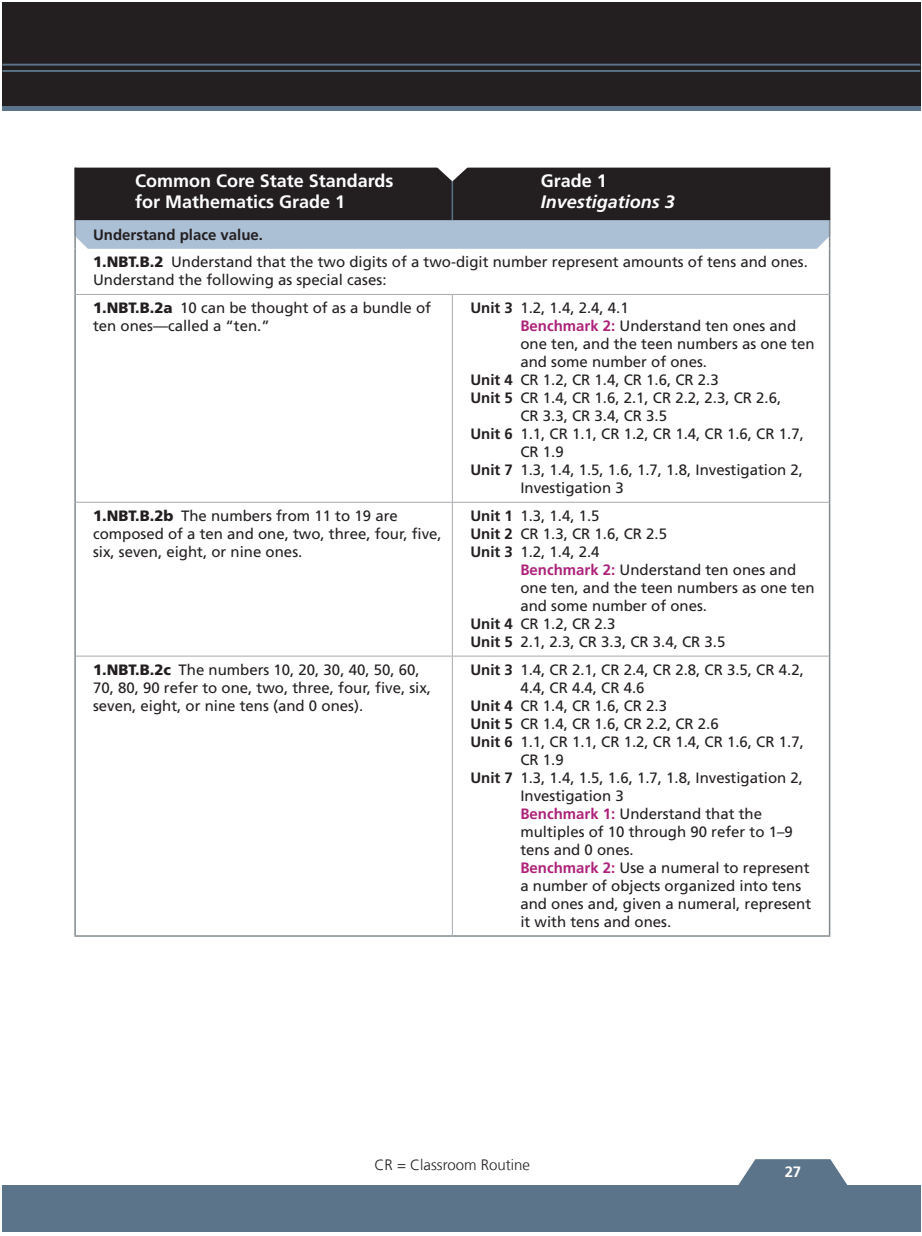
<style>
.page{position:relative;width:922px;height:1236px;background:#fff}
.page>*{position:absolute;margin:0;border:0;box-sizing:border-box;transform-origin:0 0}
.t1{font:700 18px/21px "Frutiger LT Com";color:#fff}
.t2{font:italic 700 18px "Frutiger LT Com";color:#fff}
.t3{font:15px/18px "Frutiger LT Com";color:#231f20}
.t4{font:300 15px "Frutiger LT Com";color:#231f20}
.t5{font:700 15px "Frutiger LT Com";color:#fff}
.s1{font-weight:700}
.s2{font-weight:900}
.s3{font-weight:700;color:#ad227a}
</style>
<div class="page">
<div style="left:2px;top:3px;width:918px;height:108px;background:#5b7489"></div>
<div style="left:2px;top:3px;width:918px;height:103px;background:#231f20"></div>
<div style="left:2px;top:1185px;width:918px;height:46px;background:#5b7489"></div>
<svg style="left:738px;top:1159px;width:110px;height:26px"></svg>
<hr style="left:2px;top:70px;width:918px;height:2px;background:#5b7489">
<hr style="left:2px;top:64px;width:918px;height:2px;background:#5b7489">
<hr style="left:452px;top:295px;width:1px;height:207px;background:#a8a9ad">
<hr style="left:452px;top:502px;width:1px;height:153px;background:#a8a9ad">
<hr style="left:452px;top:656px;width:1px;height:279px;background:#a8a9ad">
<hr style="left:76px;top:294px;width:376px;height:1px;background:#a8a9ad">
<hr style="left:452px;top:294px;width:377px;height:1px;background:#a8a9ad">
<hr style="left:76px;top:502px;width:376px;height:1px;background:#a8a9ad">
<hr style="left:452px;top:502px;width:377px;height:1px;background:#a8a9ad">
<hr style="left:76px;top:655px;width:376px;height:1px;background:#a8a9ad">
<hr style="left:452px;top:655px;width:377px;height:1px;background:#a8a9ad">
<hr style="left:74px;top:249px;width:2px;height:45px;background:#828a8f">
<hr style="left:74px;top:294px;width:2px;height:208px;background:#828a8f">
<hr style="left:74px;top:502px;width:2px;height:154px;background:#828a8f">
<hr style="left:74px;top:656px;width:2px;height:279px;background:#828a8f">
<hr style="left:829px;top:656px;width:1px;height:279px;background:#828a8f">
<hr style="left:829px;top:294px;width:1px;height:208px;background:#828a8f">
<hr style="left:829px;top:502px;width:1px;height:154px;background:#828a8f">
<hr style="left:829px;top:249px;width:1px;height:45px;background:#828a8f">
<hr style="left:74px;top:935px;width:378px;height:1px;background:#828a8f">
<hr style="left:452px;top:935px;width:378px;height:1px;background:#828a8f">
<svg style="left:74px;top:167px;width:756px;height:82px;background:#555a62"></svg>
<p class="t1" style="left:135px;top:170px;width:260px">Common Core State Standards for Mathematics Grade 1</p>
<p class="t1" style="left:541px;top:170px;width:68px">Grade 1</p>
<p class="t2" style="left:541px;top:191px;width:136px">Investigations 3</p>
<p class="t3" style="left:93px;top:220px;width:716px;line-height:27.8px"><span class="s1">Understand place value.<br></span><span class="s2">1.NBT.B.2</span> Understand that the two digits of a two-digit number represent amounts of tens and ones.</p>
<p class="t3" style="left:93px;top:266px;width:340px;line-height:27.8px">Understand the following as special cases:<br><span class="s2">1.NBT.B.2a</span> 10 can be thought of as a bundle of</p>
<p class="t3" style="left:93px;top:317px;width:178px">ten ones—called a “ten.”</p>
<p class="t3" style="left:470px;top:299px;width:160px"><span class="s1">Unit 3</span> 1.2, 1.4, 2.4, 4.1</p>
<p class="t3" style="left:520px;top:317px;width:277px"><span class="s3">Benchmark 2:</span> Understand ten ones and</p>
<p class="t3" style="left:520px;top:335px;width:296px">one ten, and the teen numbers as one ten</p>
<p class="t3" style="left:520px;top:353px;width:188px">and some number of ones.</p>
<p class="t3" style="left:470px;top:371px;width:250px"><span class="s1">Unit 4</span> CR 1.2, CR 1.4, CR 1.6, CR 2.3</p>
<p class="t3" style="left:470px;top:389px;width:312px"><span class="s1">Unit 5</span> CR 1.4, CR 1.6, 2.1, CR 2.2, 2.3, CR 2.6,</p>
<p class="t3" style="left:520px;top:407px;width:148px">CR 3.3, CR 3.4, CR 3.5</p>
<p class="t3" style="left:470px;top:425px;width:335px"><span class="s1">Unit 6</span> 1.1, CR 1.1, CR 1.2, CR 1.4, CR 1.6, CR 1.7,</p>
<p class="t3" style="left:520px;top:443px;width:45px">CR 1.9</p>
<p class="t3" style="left:470px;top:461px;width:334px"><span class="s1">Unit 7</span> 1.3, 1.4, 1.5, 1.6, 1.7, 1.8, Investigation 2,</p>
<p class="t3" style="left:520px;top:479px;width:105px">Investigation 3</p>
<p class="t3" style="left:93px;top:506px;width:350px"><span class="s2">1.NBT.B.2b</span> The numbers from 11 to 19 are composed of a ten and one, two, three, four, five, six, seven, eight, or nine ones.</p>
<p class="t3" style="left:470px;top:506px;width:198px"><span class="s1">Unit 1</span> 1.3, 1.4, 1.5<br><span class="s1">Unit 2</span> CR 1.3, CR 1.6, CR 2.5<br><span class="s1">Unit 3</span> 1.2, 1.4, 2.4</p>
<p class="t3" style="left:520px;top:560px;width:277px"><span class="s3">Benchmark 2:</span> Understand ten ones and</p>
<p class="t3" style="left:520px;top:578px;width:296px">one ten, and the teen numbers as one ten</p>
<p class="t3" style="left:520px;top:596px;width:188px">and some number of ones.</p>
<p class="t3" style="left:470px;top:614px;width:147px"><span class="s1">Unit 4</span> CR 1.2, CR 2.3</p>
<p class="t3" style="left:470px;top:632px;width:257px"><span class="s1">Unit 5</span> 2.1, 2.3, CR 3.3, CR 3.4, CR 3.5</p>
<p class="t3" style="left:93px;top:660px;width:339px"><span class="s2">1.NBT.B.2c</span> The numbers 10, 20, 30, 40, 50, 60,<br>70, 80, 90 refer to one, two, three, four, five, six, seven, eight, or nine tens (and 0 ones).</p>
<p class="t3" style="left:470px;top:660px;width:335px"><span class="s1">Unit 3</span> 1.4, CR 2.1, CR 2.4, CR 2.8, CR 3.5, CR 4.2,</p>
<p class="t3" style="left:520px;top:678px;width:126px">4.4, CR 4.4, CR 4.6</p>
<p class="t3" style="left:470px;top:696px;width:198px"><span class="s1">Unit 4</span> CR 1.4, CR 1.6, CR 2.3</p>
<p class="t3" style="left:470px;top:714px;width:250px"><span class="s1">Unit 5</span> CR 1.4, CR 1.6, CR 2.2, CR 2.6</p>
<p class="t3" style="left:470px;top:732px;width:335px"><span class="s1">Unit 6</span> 1.1, CR 1.1, CR 1.2, CR 1.4, CR 1.6, CR 1.7,</p>
<p class="t3" style="left:520px;top:750px;width:45px">CR 1.9</p>
<p class="t3" style="left:470px;top:768px;width:334px"><span class="s1">Unit 7</span> 1.3, 1.4, 1.5, 1.6, 1.7, 1.8, Investigation 2,</p>
<p class="t3" style="left:520px;top:786px;width:105px">Investigation 3</p>
<p class="t3" style="left:520px;top:804px;width:243px"><span class="s3">Benchmark 1:</span> Understand that the</p>
<p class="t3" style="left:520px;top:822px;width:274px">multiples of 10 through 90 refer to 1–9</p>
<p class="t3" style="left:520px;top:840px;width:115px">tens and 0 ones.</p>
<p class="t3" style="left:520px;top:858px;width:291px"><span class="s3">Benchmark 2:</span> Use a numeral to represent</p>
<p class="t3" style="left:520px;top:876px;width:282px">a number of objects organized into tens</p>
<p class="t3" style="left:520px;top:894px;width:292px">and ones and, given a numeral, represent</p>
<p class="t3" style="left:520px;top:912px;width:152px">it with tens and ones.</p>
<p class="t4" style="left:375px;top:1155px;width:157px">CR = Classroom Routine</p>
<p class="t5" style="left:785px;top:1162px;width:18px">27</p>
</div>
